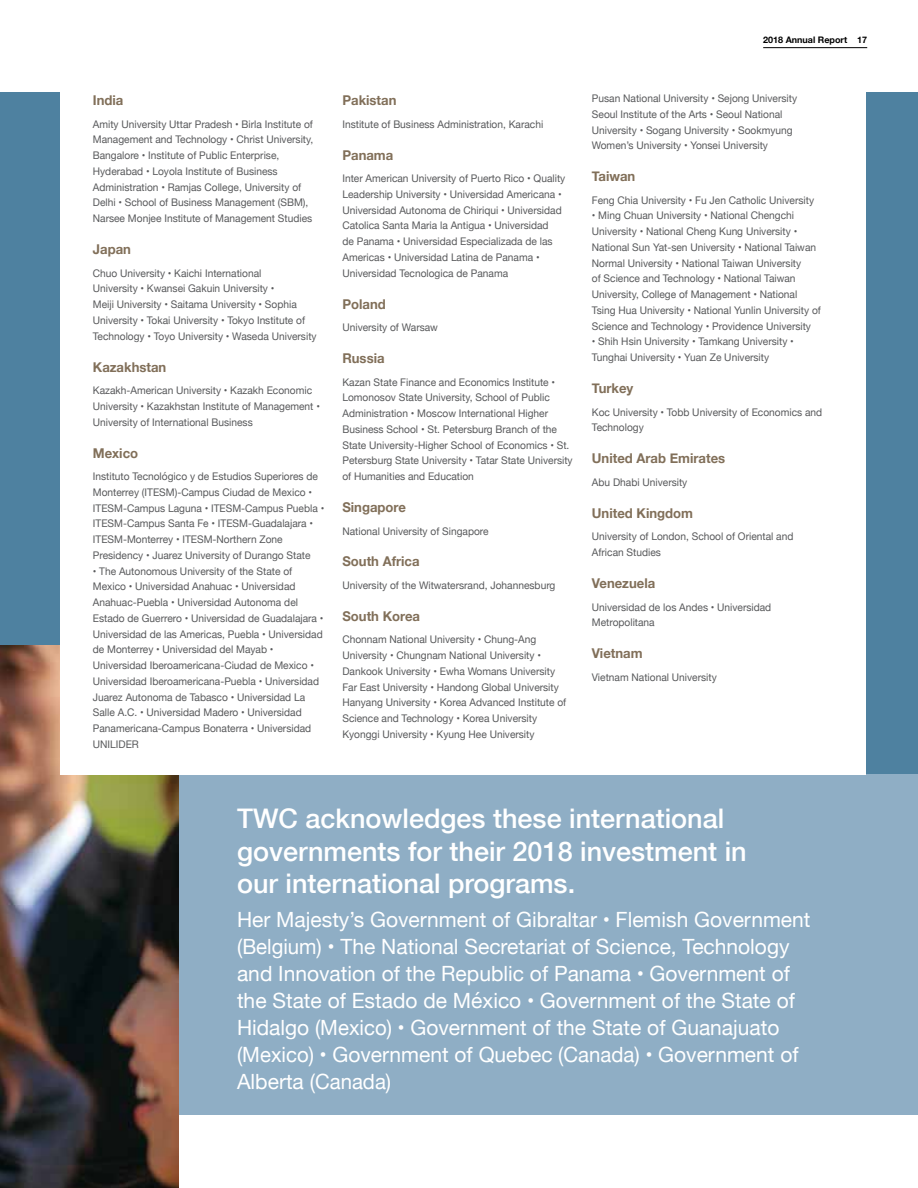
<style>
.page{position:relative;width:918px;height:1188px;background:#fff}
.page>*{position:absolute;margin:0;border:0;box-sizing:border-box;transform-origin:0 0}
.t1{font:500 27px/32.4px "Helvetica Neue";color:#fff}
.t2{font:21px/27px "Helvetica Neue";color:#fff}
.t3{font:700 13.5px "Helvetica Neue";color:#816f59}
.t4{font:10.5px/15.8px "Helvetica Neue";color:#58595b}
.t5{font:700 9px "Helvetica Neue";color:#000}
</style>
<div class="page">
<div style="left:0;top:92px;width:918px;height:830px;background:#4e81a0"></div>
<div style="left:154px;top:774px;width:764px;height:341px;background:#8faec5"></div>
<img style="left:0;top:646px;width:178px;height:542px">
<div style="left:60px;top:0;width:806px;height:774px;background:#fff"></div>
<hr style="left:763px;top:47px;width:104px;height:1px;background:#000">
<p class="t5" style="left:763px;top:33px;width:106px">2018 Annual Report 17</p>
<p class="t3" style="left:93px;top:90px;width:32px">India</p>
<p class="t4" style="left:93px;top:117px;width:222px">Amity University Uttar Pradesh • Birla Institute of Management and Technology • Christ University, Bangalore • Institute of Public Enterprise, Hyderabad • Loyola Institute of Business Administration • Ramjas College, University of Delhi • School of Business Management (SBM), Narsee Monjee Institute of Management Studies</p>
<p class="t3" style="left:93px;top:239px;width:40px">Japan</p>
<p class="t4" style="left:93px;top:266px;width:225px">Chuo University • Kaichi International<br>University • Kwansei Gakuin University •<br>Meiji University • Saitama University • Sophia University • Tokai University • Tokyo Institute of Technology • Toyo University • Waseda University</p>
<p class="t3" style="left:93px;top:356px;width:75px">Kazakhstan</p>
<p class="t4" style="left:93px;top:383px;width:229px">Kazakh-American University • Kazakh Economic<br>University • Kazakhstan Institute of Management •<br>University of International Business</p>
<p class="t3" style="left:93px;top:442px;width:47px">Mexico</p>
<p class="t4" style="left:93px;top:469px;width:233px">Instituto Tecnológico y de Estudios Superiores de Monterrey (ITESM)-Campus Ciudad de Mexico • ITESM-Campus Laguna • ITESM-Campus Puebla • ITESM-Campus Santa Fe • ITESM-Guadalajara • ITESM-Monterrey • ITESM-Northern Zone Presidency • Juarez University of Durango State</p>
<p class="t4" style="left:93px;top:564px;width:232px">• The Autonomous University of the State of Mexico • Universidad Anahuac • Universidad Anahuac-Puebla • Universidad Autonoma del Estado de Guerrero • Universidad de Guadalajara • Universidad de las Americas, Puebla • Universidad de Monterrey • Universidad del Mayab • Universidad Iberoamericana-Ciudad de Mexico • Universidad Iberoamericana-Puebla • Universidad Juarez Autonoma de Tabasco • Universidad La Salle A.C. • Universidad Madero • Universidad Panamericana-Campus Bonaterra • Universidad UNILIDER</p>
<p class="t3" style="left:342px;top:90px;width:56px">Pakistan</p>
<p class="t4" style="left:342px;top:117px;width:202px">Institute of Business Administration, Karachi</p>
<p class="t3" style="left:342px;top:144px;width:52px">Panama</p>
<p class="t4" style="left:342px;top:171px;width:224px">Inter American University of Puerto Rico • Quality Leadership University • Universidad Americana • Universidad Autonoma de Chiriqui • Universidad Catolica Santa Maria la Antigua • Universidad<br>de Panama • Universidad Especializada de las Americas • Universidad Latina de Panama • Universidad Tecnologica de Panama</p>
<p class="t3" style="left:342px;top:293px;width:45px">Poland</p>
<p class="t4" style="left:342px;top:320px;width:97px">University of Warsaw</p>
<p class="t3" style="left:342px;top:348px;width:44px">Russia</p>
<p class="t4" style="left:342px;top:375px;width:232px">Kazan State Finance and Economics Institute • Lomonosov State University, School of Public Administration • Moscow International Higher Business School • St. Petersburg Branch of the State University-Higher School of Economics • St.<br>Petersburg State University • Tatar State University of Humanities and Education</p>
<p class="t3" style="left:342px;top:497px;width:65px">Singapore</p>
<p class="t4" style="left:342px;top:523px;width:148px">National University of Singapore</p>
<p class="t3" style="left:342px;top:551px;width:79px">South Africa</p>
<p class="t4" style="left:342px;top:578px;width:214px">University of the Witwatersrand, Johannesburg</p>
<p class="t3" style="left:342px;top:605px;width:79px">South Korea</p>
<p class="t4" style="left:342px;top:632px;width:225px">Chonnam National University • Chung-Ang University • Chungnam National University • Dankook University • Ewha Womans University Far East University • Handong Global University Hanyang University • Korea Advanced Institute of Science and Technology • Korea University Kyonggi University • Kyung Hee University</p>
<p class="t4" style="left:592px;top:91px;width:207px">Pusan National University • Sejong University Seoul Institute of the Arts • Seoul National University • Sogang University • Sookmyung Women’s University • Yonsei University</p>
<p class="t3" style="left:592px;top:166px;width:45px">Taiwan</p>
<p class="t4" style="left:592px;top:193px;width:224px">Feng Chia University • Fu Jen Catholic University</p>
<p class="t4" style="left:592px;top:208px;width:230px">• Ming Chuan University • National Chengchi University • National Cheng Kung University • National Sun Yat-sen University • National Taiwan Normal University • National Taiwan University<br>of Science and Technology • National Taiwan University, College of Management • National Tsing Hua University • National Yunlin University of Science and Technology • Providence University</p>
<p class="t4" style="left:592px;top:334px;width:203px">• Shih Hsin University • Tamkang University •<br>Tunghai University • Yuan Ze University</p>
<p class="t3" style="left:592px;top:378px;width:43px">Turkey</p>
<p class="t4" style="left:592px;top:405px;width:232px">Koc University • Tobb University of Economics and<br>Technology</p>
<p class="t3" style="left:592px;top:448px;width:135px">United Arab Emirates</p>
<p class="t4" style="left:592px;top:475px;width:97px">Abu Dhabi University</p>
<p class="t3" style="left:592px;top:502px;width:103px">United Kingdom</p>
<p class="t4" style="left:592px;top:529px;width:203px">University of London, School of Oriental and<br>African Studies</p>
<p class="t3" style="left:592px;top:573px;width:65px">Venezuela</p>
<p class="t4" style="left:592px;top:600px;width:181px">Universidad de los Andes • Universidad<br>Metropolitana</p>
<p class="t3" style="left:592px;top:643px;width:52px">Vietnam</p>
<p class="t4" style="left:592px;top:670px;width:126px">Vietnam National University</p>
<h1 class="t1" style="left:237px;top:802px;width:511px">TWC acknowledges these international governments for their 2018 investment in our international programs.</h1>
<p class="t2" style="left:237px;top:907px;width:575px">Her Majesty’s Government of Gibraltar • Flemish Government (Belgium) • The National Secretariat of Science, Technology and Innovation of the Republic of Panama • Government of the State of Estado de México • Government of the State of Hidalgo (Mexico) • Government of the State of Guanajuato (Mexico) • Government of Quebec (Canada) • Government of Alberta (Canada)</p>
</div>
